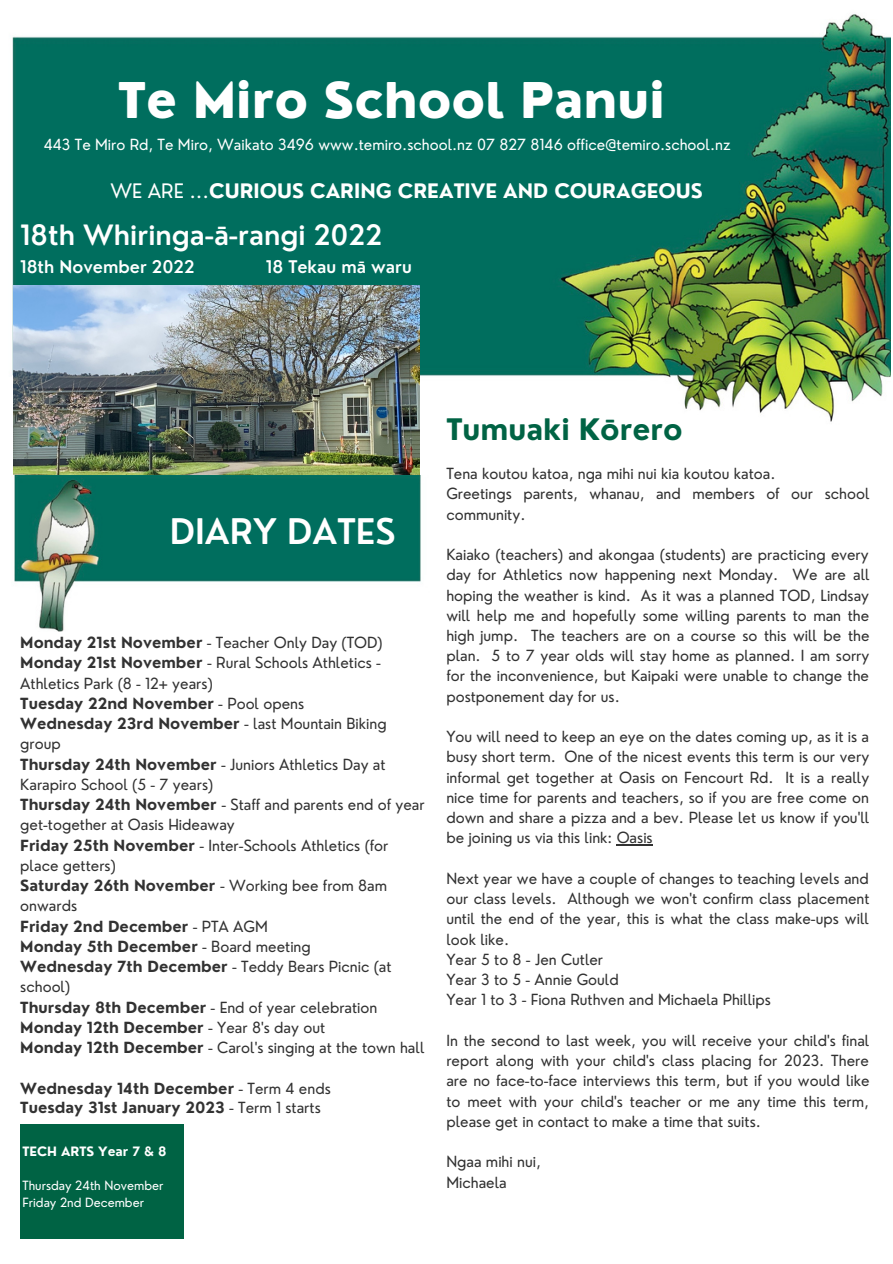
<style>
.page{position:relative;width:893px;height:1264px;background:#fff}
.page>*{position:absolute;margin:0;border:0;box-sizing:border-box;transform-origin:0 0}
.t1{font:800 48px "Nourd";color:#fff}
.t2{font:600 34.35px "Nourd";color:#fff}
.t3{font:700 28.95px "Nourd";color:#006344}
.t4{font:600 27.3px "Nourd";color:#fff}
.t5{font:700 19.5px "Nourd";color:#fff}
.t6{font:600 16.95px "Nourd";color:#fff}
.t7{font:15px/20.2px "Nourd";color:#323232}
.t8{font:15px "Nourd";color:#fff}
.t9{font:700 15px/19px "Nourd";color:#323232}
.t10{font:700 12.6px "Nourd";color:#fff}
.t11{font:12.45px/17.1px "Nourd";color:#fff}
.s1{font-weight:400}
.s2{font-weight:700}
</style>
<div class="page">
<img style="left:12px;top:14px;width:878px;height:461px">
<img style="left:13px;top:286px;width:406px;height:189px">
<img style="left:14px;top:475px;width:407px;height:156px">
<div style="left:20px;top:1124px;width:163px;height:114px;background:#006344"></div>
<hr style="left:616px;top:844px;width:36px;height:1px;background:#323232">
<h1 class="t1" style="left:118px;top:70px;width:548px">Te Miro School Panui</h1>
<p class="t8" style="left:44px;top:135px;width:688px">443 Te Miro Rd, Te Miro, Waikato 3496 www.temiro.school.nz 07 827 8146 office@temiro.school.nz</p>
<h3 class="t5" style="left:110px;top:179px;width:594px"><span class="s1">WE ARE ...</span>CURIOUS CARING CREATIVE AND COURAGEOUS</h3>
<h3 class="t4" style="left:20px;top:218px;width:363px">18th Whiringa-ā-rangi 2022</h3>
<p class="t6" style="left:20px;top:256px;width:176px">18th November 2022</p>
<p class="t6" style="left:266px;top:256px;width:147px">18 Tekau mā waru</p>
<h2 class="t2" style="left:170px;top:510px;width:227px">DIARY DATES</h2>
<p class="t7" style="left:20px;top:632px;width:406px"><span class="s2">Monday 21st November</span> - Teacher Only Day (TOD)<br><span class="s2">Monday 21st November</span> - Rural Schools Athletics - Athletics Park (8 - 12+ years)<br><span class="s2">Tuesday 22nd November</span> - Pool opens<br><span class="s2">Wednesday 23rd November</span> - last Mountain Biking group<br><span class="s2">Thursday 24th November</span> - Juniors Athletics Day at Karapiro School (5 - 7 years)<br><span class="s2">Thursday 24th November</span> - Staff and parents end of year get-together at Oasis Hideaway<br><span class="s2">Friday 25th November</span> - Inter-Schools Athletics (for place getters)<br><span class="s2">Saturday 26th November</span> - Working bee from 8am onwards<br><span class="s2">Friday 2nd December</span> - PTA AGM<br><span class="s2">Monday 5th December</span> - Board meeting<br><span class="s2">Wednesday 7th December</span> - Teddy Bears Picnic (at school)<br><span class="s2">Thursday 8th December</span> - End of year celebration <span class="s2">Monday 12th December</span> - Year 8's day out<br><span class="s2">Monday 12th December</span> - Carol's singing at the town hall</p>
<p class="t9" style="left:20px;top:1078px;width:312px">Wednesday 14th December <span class="s1">- Term 4 ends<br></span>Tuesday 31st January 2023 <span class="s1">- Term 1 starts</span></p>
<p class="t10" style="left:23px;top:1143px;width:145px">TECH ARTS Year 7 &amp; 8</p>
<p class="t11" style="left:23px;top:1176px;width:142px">Thursday 24th November<br>Friday 2nd December</p>
<h3 class="t3" style="left:446px;top:411px;width:238px">Tumuaki Kōrero</h3>
<p class="t7" style="left:446px;top:463px;width:424px">Tena koutou katoa, nga mihi nui kia koutou katoa.<br>Greetings parents, whanau, and members of our school community.</p>
<p class="t7" style="left:446px;top:544px;width:425px;text-align:justify">Kaiako (teachers) and akongaa (students) are practicing every day for Athletics now happening next Monday. We are all hoping the weather is kind. As it was a planned TOD, Lindsay will help me and hopefully some willing parents to man the high jump. The teachers are on a course so this will be the plan. 5 to 7 year olds will stay home as planned. I am sorry for the inconvenience, but Kaipaki were unable to change the postponement day for us.</p>
<p class="t7" style="left:446px;top:726px;width:424px;text-align:justify">You will need to keep an eye on the dates coming up, as it is a busy short term. One of the nicest events this term is our very informal get together at Oasis on Fencourt Rd. It is a really nice time for parents and teachers, so if you are free come on down and share a pizza and a bev. Please let us know if you'll be joining us via this link: Oasis</p>
<p class="t7" style="left:446px;top:868px;width:424px">Next year we have a couple of changes to teaching levels and our class levels. Although we won't confirm class placement until the end of the year, this is what the class make-ups will look like.<br>Year 5 to 8 - Jen Cutler<br>Year 3 to 5 - Annie Gould<br>Year 1 to 3 - Fiona Ruthven and Michaela Phillips</p>
<p class="t7" style="left:446px;top:1030px;width:425px;text-align:justify">In the second to last week, you will receive your child's final report along with your child's class placing for 2023. There are no face-to-face interviews this term, but if you would like to meet with your child's teacher or me any time this term, please get in contact to make a time that suits.</p>
<p class="t7" style="left:446px;top:1151px;width:96px">Ngaa mihi nui,<br>Michaela</p>
</div>
